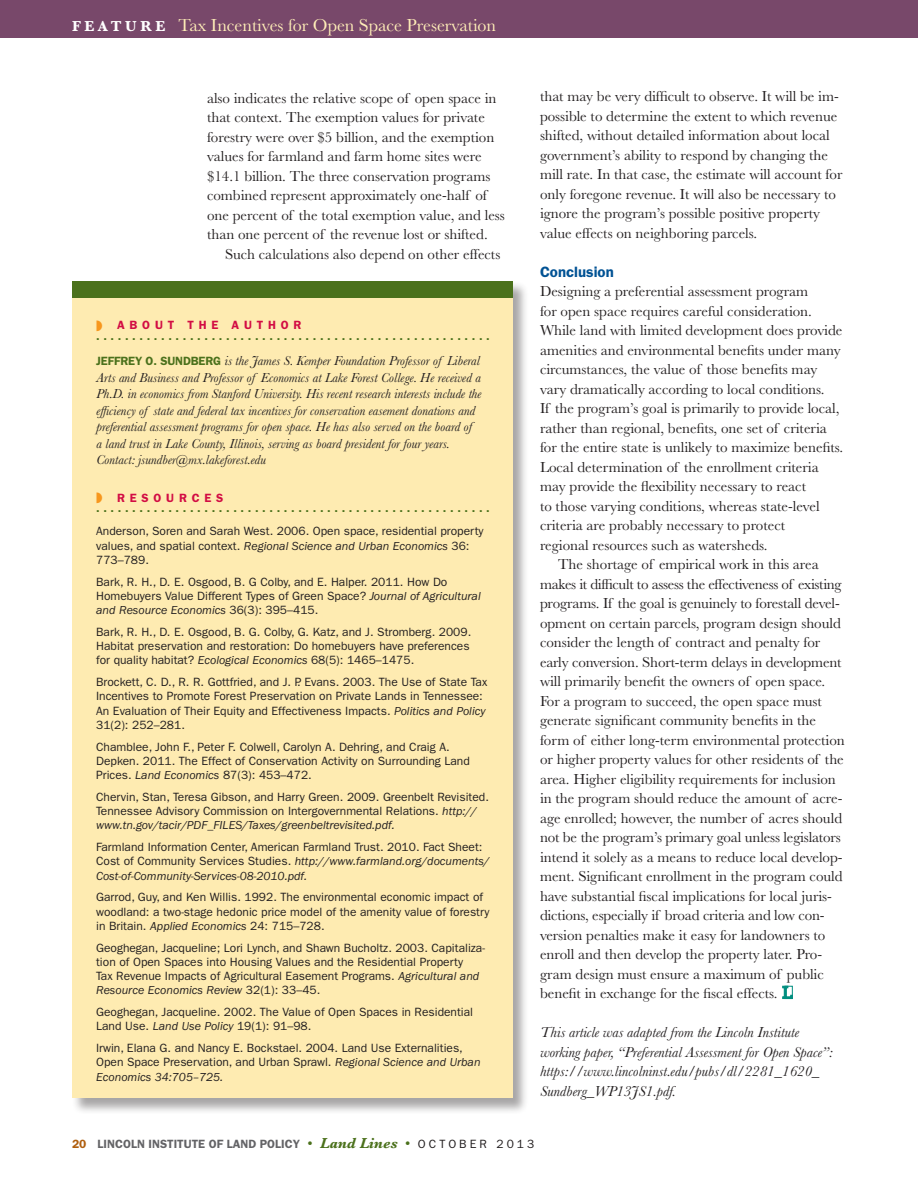
<style>
.page{position:relative;width:918px;height:1188px;background:#fff}
.page>*{position:absolute;margin:0;border:0;box-sizing:border-box;transform-origin:0 0}
.t1{font:18px "Baskerville";color:#ffeeb8}
._00_text{font:15px/19.5px "Baskerville";color:#231f20}
._00_text-2{font:italic 15px/19.5px "Baskerville";color:#231f20}
._04_subhead_A{font:600 15px "ITC Franklin Gothic Std";color:#005294}
._21_author_bio{font:italic 13.5px/16.5px "Baskerville";color:#231f20}
._23_reference_text{font:12px/14.2px "ITC Franklin Gothic Std";color:#231f20}
._00_text-3{font:600 12px "ITC Franklin Gothic Std";color:#4b711c}
.t2{font:600 12px "ITC Franklin Gothic Std";color:#636366}
._20_end_box_subhead{font:600 12px "ITC Franklin Gothic Std";letter-spacing:.4em;color:#d20d44}
.s1{font-weight:700;font-size:15px;color:#fff}
.s2{color:#f7971d}
.s3{font-family:"ITC Franklin Gothic Std";font-weight:600;font-style:normal;font-size:12px;color:#4b711c}
.s4{font-style:italic}
.s5{color:#b05f0f}
.s6{font-family:"Baskerville";font-weight:400;font-size:15px;color:#4b711c}
.s7{font-family:"Baskerville";font-weight:700;font-style:italic;font-size:15px;color:#4b711c}
.s8{font-weight:400;color:#231f20}
</style>
<div class="page">
<div style="left:0;top:0;width:918px;height:38px;background:#78486a"></div>
<div style="left:71px;top:281px;width:458px;height:833px;background:#231f20;opacity:.4"></div>
<div style="left:72px;top:281px;width:441px;height:817px;background:#feebb1"></div>
<div style="left:72px;top:281px;width:441px;height:16px;background:#4b711c"></div>
<svg style="left:782px;top:986px;width:11px;height:13px"></svg>
<p class="t1" style="left:72px;top:15px;width:426px"><span class="s1">F E A T U R E</span> Tax Incentives for Open Space Preservation</p>
<p class="_00_text" style="left:207px;top:88px;width:299px">also indicates the relative scope of open space in that context. The exemption values for private forestry were over $5 billion, and the exemption values for farmland and farm home sites were $14.1 billion. The three conservation programs combined represent approximately one-half of one percent of the total exemption value, and less than one percent of the revenue lost or shifted.</p>
<p class="_00_text" style="left:225px;top:244px;width:277px">Such calculations also depend on other effects</p>
<p class="_20_end_box_subhead" style="left:96px;top:318px;width:207px"><span class="s2">◗</span> ABOUT THE AUTHOR</p>
<p class="_00_text-3" style="left:96px;top:328px;width:395px">. . . . . . . . . . . . . . . . . . . . . . . . . . . . . . . . . . . . . . . . . . . . . . . . . . . . . . .</p>
<p class="_21_author_bio" style="left:96px;top:352px;width:387px"><span class="s3">JEFFREY O. SUNDBERG</span> is the James S. Kemper Foundation Professor of Liberal Arts and Business and Professor of Economics at Lake Forest College. He received a Ph.D. in economics from Stanford University. His recent research interests include the efficiency of state and federal tax incentives for conservation easement donations and preferential assessment programs for open space. He has also served on the board of<br>a land trust in Lake County, Illinois, serving as board president for four years.<br>Contact: jsundber@mx.lakeforest.edu</p>
<p class="_20_end_box_subhead" style="left:96px;top:490px;width:129px"><span class="s2">◗</span> RESOURCES</p>
<p class="_00_text-3" style="left:96px;top:501px;width:395px">. . . . . . . . . . . . . . . . . . . . . . . . . . . . . . . . . . . . . . . . . . . . . . . . . . . . . . .</p>
<p class="_23_reference_text" style="left:96px;top:524px;width:389px">Anderson, Soren and Sarah West. 2006. Open space, residential property values, and spatial context. <span class="s4">Regional Science and Urban Economics</span> 36:<br>773–789.</p>
<p class="_23_reference_text" style="left:96px;top:575px;width:386px">Bark, R. H., D. E. Osgood, B. G Colby, and E. Halper. 2011. How Do<br>Homebuyers Value Different Types of Green Space? <span class="s4">Journal of Agricultural and Resource Economics</span> 36(3): 395–415.</p>
<p class="_23_reference_text" style="left:96px;top:625px;width:377px">Bark, R. H., D. E. Osgood, B. G. Colby, G. Katz, and J. Stromberg. 2009.<br>Habitat preservation and restoration: Do homebuyers have preferences for quality habitat? <span class="s4">Ecological Economics</span> 68(5): 1465–1475.</p>
<p class="_23_reference_text" style="left:96px;top:675px;width:393px">Brockett, C. D., R. R. Gottfried, and J. P. Evans. 2003. The Use of State Tax Incentives to Promote Forest Preservation on Private Lands in Tennessee:<br>An Evaluation of Their Equity and Effectiveness Impacts. <span class="s4">Politics and Policy </span>31(2): 252–281.</p>
<p class="_23_reference_text" style="left:96px;top:740px;width:375px">Chamblee, John F., Peter F. Colwell, Carolyn A. Dehring, and Craig A.<br>Depken. 2011. The Effect of Conservation Activity on Surrounding Land<br>Prices. <span class="s4">Land Economics</span> 87(3): 453–472.</p>
<p class="_23_reference_text" style="left:96px;top:790px;width:394px">Chervin, Stan, Teresa Gibson, and Harry Green. 2009. Greenbelt Revisited.<br>Tennessee Advisory Commission on Intergovernmental Relations. <span class="s4">http:// www.tn.gov/tacir/PDF_FILES/Taxes/greenbeltrevisited.pdf.</span></p>
<p class="_23_reference_text" style="left:96px;top:840px;width:395px">Farmland Information Center, American Farmland Trust. 2010. Fact Sheet:<br>Cost of Community Services Studies. <span class="s4">http://www.farmland.org/documents/<br>Cost-of-Community-Services-08-2010.pdf.</span></p>
<p class="_23_reference_text" style="left:96px;top:890px;width:395px">Garrod, Guy, and Ken Willis. 1992. The environmental economic impact of woodland: a two-stage hedonic price model of the amenity value of forestry in Britain. <span class="s4">Applied Economics</span> 24: 715–728.</p>
<p class="_23_reference_text" style="left:96px;top:941px;width:390px">Geoghegan, Jacqueline; Lori Lynch, and Shawn Bucholtz. 2003. Capitaliza&shy;tion of Open Spaces into Housing Values and the Residential Property<br>Tax Revenue Impacts of Agricultural Easement Programs. <span class="s4">Agricultural and Resource Economics Review</span> 32(1): 33–45.</p>
<p class="_23_reference_text" style="left:96px;top:1005px;width:379px">Geoghegan, Jacqueline. 2002. The Value of Open Spaces in Residential<br>Land Use. <span class="s4">Land Use Policy</span> 19(1): 91–98.</p>
<p class="_23_reference_text" style="left:96px;top:1041px;width:386px">Irwin, Elana G. and Nancy E. Bockstael. 2004. Land Use Externalities,<br>Open Space Preservation, and Urban Sprawl. <span class="s4">Regional Science and Urban<br>Economics 34:705–725.</span></p>
<p class="_00_text" style="left:540px;top:87px;width:304px">that may be very difficult to observe. It will be im&shy;possible to determine the extent to which revenue shifted, without detailed information about local government’s ability to respond by changing the mill rate. In that case, the estimate will account for only foregone revenue. It will also be necessary to ignore the program’s possible positive property value effects on neighboring parcels.</p>
<p class="_04_subhead_A" style="left:540px;top:263px;width:75px">Conclusion</p>
<p class="_00_text" style="left:540px;top:282px;width:305px">Designing a preferential assessment program<br>for open space requires careful consideration.<br>While land with limited development does provide amenities and environmental benefits under many circumstances, the value of those benefits may vary dramatically according to local conditions.<br>If the program’s goal is primarily to provide local, rather than regional, benefits, one set of criteria for the entire state is unlikely to maximize benefits.<br>Local determination of the enrollment criteria may provide the flexibility necessary to react<br>to those varying conditions, whereas state-level criteria are probably necessary to protect<br>regional resources such as watersheds.</p>
<p class="_00_text" style="left:540px;top:555px;width:306px;text-indent:18px">The shortage of empirical work in this area makes it difficult to assess the effectiveness of existing programs. If the goal is genuinely to forestall devel&shy;opment on certain parcels, program design should consider the length of contract and penalty for early conversion. Short-term delays in development will primarily benefit the owners of open space.<br>For a program to succeed, the open space must generate significant community benefits in the form of either long-term environmental protection or higher property values for other residents of the area. Higher eligibility requirements for inclusion in the program should reduce the amount of acre&shy;age enrolled; however, the number of acres should not be the program’s primary goal unless legislators intend it solely as a means to reduce local develop&shy;ment. Significant enrollment in the program could have substantial fiscal implications for local juris&shy;dictions, especially if broad criteria and low con&shy;version penalties make it easy for landowners to enroll and then develop the property later. Pro&shy;gram design must ensure a maximum of public benefit in exchange for the fiscal effects.</p>
<p class="_00_text-2" style="left:540px;top:1022px;width:294px">This article was adapted from the Lincoln Institute working paper, “Preferential Assessment for Open Space”: https://www.lincolninst.edu/pubs/dl/2281_1620_ Sundberg_WP13JS1.pdf.</p>
<p class="t2" style="left:72px;top:1136px;width:464px"><span class="s5">20</span> LINCOLN INSTITUTE OF LAND POLICY <span class="s6">•</span> <span class="s7">Land Lines</span> <span class="s6">•</span> <span class="s8">O C T O B E R 2 0 1 3</span></p>
</div>
